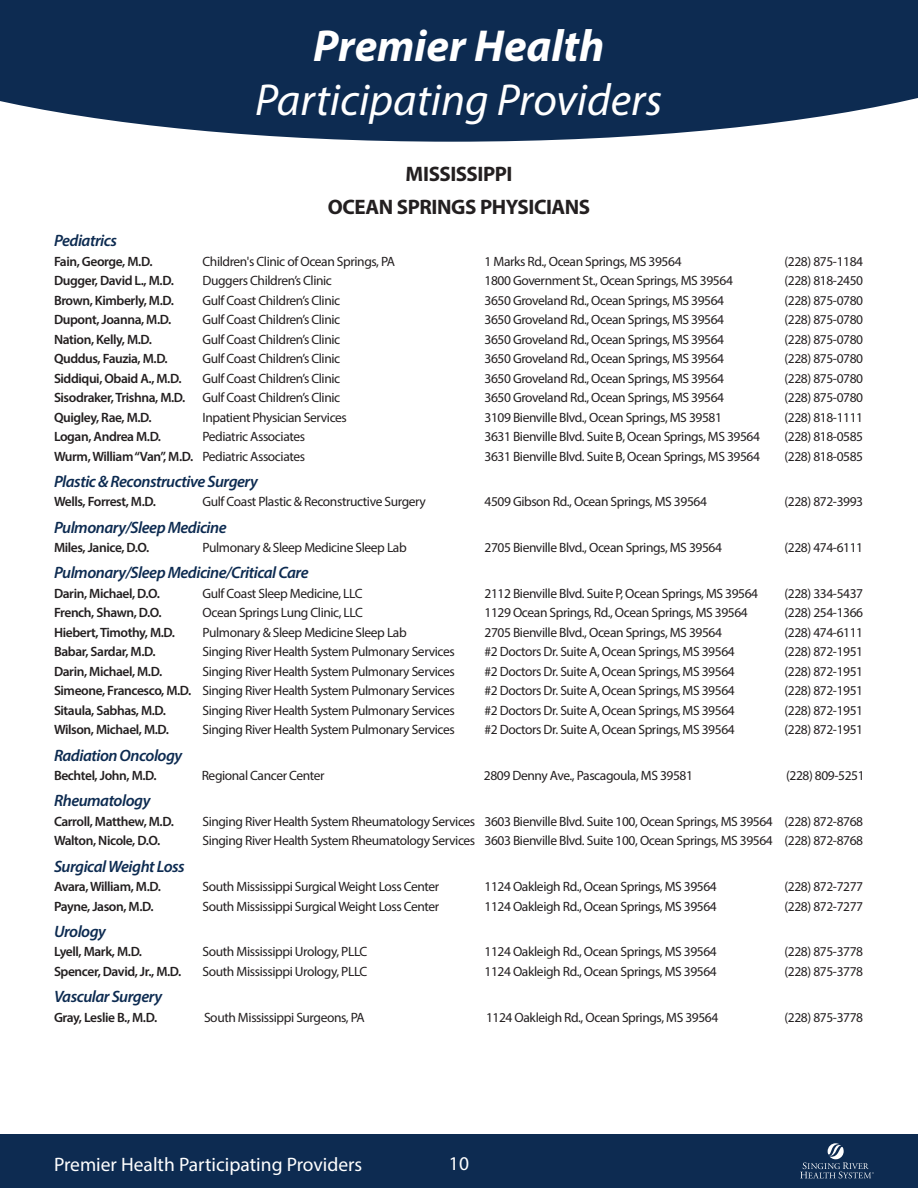
<style>
.page{position:relative;width:918px;height:1188px;background:#fff}
.page>*{position:absolute;margin:0;border:0;box-sizing:border-box;transform-origin:0 0}
.t1{font:italic 45px "Myriad Pro";color:#fff}
.t2{font:italic 700 45px "Myriad Pro";color:#fff}
.t3{font:700 21px "Myriad Pro";letter-spacing:-.02em;color:#231f20}
.t4{font:19.5px "Myriad Pro";color:#fff}
.t5{font:italic 600 16.5px "Myriad Pro";letter-spacing:-.03em;color:#0d2b51}
.t6{font:13.5px "Myriad Pro";letter-spacing:-.03em;color:#231f20}
.t7{font:600 13.5px "Myriad Pro";letter-spacing:-.03em;color:#231f20}
.s1{font-weight:400}
.s2{font-weight:600}
</style>
<div class="page">
<div style="left:0;top:1134px;width:918px;height:54px;background:#0d2b51"></div>
<svg style="left:0;top:0;width:918px;height:142px;background:#233e61"></svg>
<svg style="left:800px;top:1143px;width:74px;height:35px"></svg>
<p class="t2" style="left:313px;top:16px;width:293px">Premier Health</p>
<p class="t1" style="left:255px;top:72px;width:409px">Participating Providers</p>
<p class="t3" style="left:406px;top:160px;width:108px">MISSISSIPPI</p>
<p class="t3" style="left:328px;top:193px;width:264px">OCEAN SPRINGS PHYSICIANS</p>
<p class="t5" style="left:54px;top:230px;width:65px">Pediatrics</p>
<p class="t7" style="left:54px;top:253px;width:100px">Fain, George, M.D.</p>
<p class="t6" style="left:202px;top:253px;width:194px">Children's Clinic of Ocean Springs, PA</p>
<p class="t6" style="left:485px;top:253px;width:199px">1 Marks Rd., Ocean Springs, MS 39564</p>
<p class="t6" style="left:784px;top:253px;width:80px">(228) 875-1184</p>
<p class="t7" style="left:54px;top:272px;width:121px">Dugger, David L., M.D.</p>
<p class="t6" style="left:202px;top:272px;width:131px">Duggers Children’s Clinic</p>
<p class="t6" style="left:485px;top:272px;width:250px">1800 Government St., Ocean Springs, MS 39564</p>
<p class="t6" style="left:784px;top:272px;width:80px">(228) 818-2450</p>
<p class="t7" style="left:54px;top:292px;width:122px">Brown, Kimberly, M.D.</p>
<p class="t6" style="left:202px;top:292px;width:139px">Gulf Coast Children’s Clinic</p>
<p class="t6" style="left:485px;top:292px;width:241px">3650 Groveland Rd., Ocean Springs, MS 39564</p>
<p class="t6" style="left:784px;top:292px;width:80px">(228) 875-0780</p>
<p class="t7" style="left:54px;top:311px;width:119px">Dupont, Joanna, M.D.</p>
<p class="t6" style="left:202px;top:311px;width:139px">Gulf Coast Children’s Clinic</p>
<p class="t6" style="left:485px;top:311px;width:241px">3650 Groveland Rd., Ocean Springs, MS 39564</p>
<p class="t6" style="left:784px;top:311px;width:80px">(228) 875-0780</p>
<p class="t7" style="left:54px;top:331px;width:100px">Nation, Kelly, M.D.</p>
<p class="t6" style="left:202px;top:331px;width:139px">Gulf Coast Children’s Clinic</p>
<p class="t6" style="left:485px;top:331px;width:241px">3650 Groveland Rd., Ocean Springs, MS 39564</p>
<p class="t6" style="left:784px;top:331px;width:80px">(228) 875-0780</p>
<p class="t7" style="left:54px;top:350px;width:115px">Quddus, Fauzia, M.D.</p>
<p class="t6" style="left:202px;top:350px;width:139px">Gulf Coast Children’s Clinic</p>
<p class="t6" style="left:485px;top:350px;width:241px">3650 Groveland Rd., Ocean Springs, MS 39564</p>
<p class="t6" style="left:784px;top:350px;width:80px">(228) 875-0780</p>
<p class="t7" style="left:54px;top:370px;width:129px">Siddiqui, Obaid A., M.D.</p>
<p class="t6" style="left:202px;top:370px;width:139px">Gulf Coast Children’s Clinic</p>
<p class="t6" style="left:485px;top:370px;width:241px">3650 Groveland Rd., Ocean Springs, MS 39564</p>
<p class="t6" style="left:784px;top:370px;width:80px">(228) 875-0780</p>
<p class="t7" style="left:54px;top:389px;width:133px">Sisodraker, Trishna, M.D.</p>
<p class="t6" style="left:202px;top:389px;width:139px">Gulf Coast Children’s Clinic</p>
<p class="t6" style="left:485px;top:389px;width:241px">3650 Groveland Rd., Ocean Springs, MS 39564</p>
<p class="t6" style="left:784px;top:389px;width:80px">(228) 875-0780</p>
<p class="t7" style="left:54px;top:409px;width:99px">Quigley, Rae, M.D.</p>
<p class="t6" style="left:202px;top:409px;width:146px">Inpatient Physician Services</p>
<p class="t6" style="left:485px;top:409px;width:239px">3109 Bienville Blvd., Ocean Springs, MS 39581</p>
<p class="t6" style="left:784px;top:409px;width:80px">(228) 818-1111</p>
<p class="t7" style="left:54px;top:428px;width:109px">Logan, Andrea M.D.</p>
<p class="t6" style="left:202px;top:428px;width:104px">Pediatric Associates</p>
<p class="t6" style="left:485px;top:428px;width:277px">3631 Bienville Blvd. Suite B, Ocean Springs, MS 39564</p>
<p class="t6" style="left:784px;top:428px;width:80px">(228) 818-0585</p>
<p class="t7" style="left:54px;top:448px;width:253px">Wurm, William “Van”, M.D. <span class="s1">Pediatric Associates</span></p>
<p class="t6" style="left:485px;top:448px;width:277px">3631 Bienville Blvd. Suite B, Ocean Springs, MS 39564</p>
<p class="t6" style="left:784px;top:448px;width:80px">(228) 818-0585</p>
<p class="t5" style="left:54px;top:471px;width:205px">Plastic &amp; Reconstructive Surgery</p>
<p class="t7" style="left:54px;top:493px;width:103px">Wells, Forrest, M.D.</p>
<p class="t6" style="left:202px;top:494px;width:225px">Gulf Coast Plastic &amp; Reconstructive Surgery</p>
<p class="t6" style="left:484px;top:494px;width:224px">4509 Gibson Rd., Ocean Springs, MS 39564</p>
<p class="t6" style="left:784px;top:494px;width:80px">(228) 872-3993</p>
<p class="t5" style="left:54px;top:517px;width:174px">Pulmonary/Sleep Medicine</p>
<p class="t7" style="left:54px;top:539px;width:97px">Miles, Janice, D.O.</p>
<p class="t6" style="left:202px;top:539px;width:206px">Pulmonary &amp; Sleep Medicine Sleep Lab</p>
<p class="t6" style="left:485px;top:539px;width:239px">2705 Bienville Blvd., Ocean Springs, MS 39564</p>
<p class="t6" style="left:784px;top:539px;width:80px">(228) 474-6111</p>
<p class="t5" style="left:54px;top:562px;width:256px">Pulmonary/Sleep Medicine/Critical Care</p>
<p class="t7" style="left:54px;top:585px;width:108px">Darin, Michael, D.O.</p>
<p class="t6" style="left:202px;top:585px;width:162px">Gulf Coast Sleep Medicine, LLC</p>
<p class="t6" style="left:485px;top:585px;width:275px">2112 Bienville Blvd. Suite P, Ocean Springs, MS 39564</p>
<p class="t6" style="left:784px;top:585px;width:80px">(228) 334-5437</p>
<p class="t7" style="left:54px;top:604px;width:109px">French, Shawn, D.O.</p>
<p class="t6" style="left:202px;top:605px;width:162px">Ocean Springs Lung Clinic, LLC</p>
<p class="t6" style="left:485px;top:605px;width:265px">1129 Ocean Springs, Rd., Ocean Springs, MS 39564</p>
<p class="t6" style="left:784px;top:605px;width:80px">(228) 254-1366</p>
<p class="t7" style="left:54px;top:624px;width:123px">Hiebert, Timothy, M.D.</p>
<p class="t6" style="left:202px;top:624px;width:206px">Pulmonary &amp; Sleep Medicine Sleep Lab</p>
<p class="t6" style="left:485px;top:624px;width:239px">2705 Bienville Blvd., Ocean Springs, MS 39564</p>
<p class="t6" style="left:784px;top:624px;width:80px">(228) 474-6111</p>
<p class="t7" style="left:54px;top:643px;width:103px">Babar, Sardar, M.D.</p>
<p class="t6" style="left:202px;top:644px;width:254px">Singing River Health System Pulmonary Services</p>
<p class="t6" style="left:485px;top:644px;width:252px">#2 Doctors Dr. Suite A, Ocean Springs, MS 39564</p>
<p class="t6" style="left:784px;top:644px;width:80px">(228) 872-1951</p>
<p class="t7" style="left:54px;top:663px;width:110px">Darin, Michael, M.D.</p>
<p class="t6" style="left:202px;top:663px;width:254px">Singing River Health System Pulmonary Services</p>
<p class="t6" style="left:485px;top:663px;width:252px">#2 Doctors Dr. Suite A, Ocean Springs, MS 39564</p>
<p class="t6" style="left:784px;top:663px;width:80px">(228) 872-1951</p>
<p class="t6" style="left:54px;top:683px;width:402px"><span class="s2">Simeone, Francesco, M.D.</span> Singing River Health System Pulmonary Services</p>
<p class="t6" style="left:485px;top:683px;width:252px">#2 Doctors Dr. Suite A, Ocean Springs, MS 39564</p>
<p class="t6" style="left:784px;top:683px;width:80px">(228) 872-1951</p>
<p class="t7" style="left:54px;top:702px;width:114px">Sitaula, Sabhas, M.D.</p>
<p class="t6" style="left:202px;top:702px;width:254px">Singing River Health System Pulmonary Services</p>
<p class="t6" style="left:485px;top:702px;width:252px">#2 Doctors Dr. Suite A, Ocean Springs, MS 39564</p>
<p class="t6" style="left:784px;top:702px;width:80px">(228) 872-1951</p>
<p class="t7" style="left:54px;top:721px;width:117px">Wilson, Michael, M.D.</p>
<p class="t6" style="left:202px;top:722px;width:254px">Singing River Health System Pulmonary Services</p>
<p class="t6" style="left:485px;top:722px;width:252px">#2 Doctors Dr. Suite A, Ocean Springs, MS 39564</p>
<p class="t6" style="left:784px;top:722px;width:80px">(228) 872-1951</p>
<p class="t5" style="left:54px;top:745px;width:130px">Radiation Oncology</p>
<p class="t7" style="left:54px;top:767px;width:104px">Bechtel, John, M.D.</p>
<p class="t6" style="left:202px;top:767px;width:124px">Regional Cancer Center</p>
<p class="t6" style="left:484px;top:767px;width:211px">2809 Denny Ave., Pascagoula, MS 39581</p>
<p class="t6" style="left:786px;top:767px;width:80px">(228) 809-5251</p>
<p class="t5" style="left:54px;top:790px;width:98px">Rheumatology</p>
<p class="t7" style="left:54px;top:813px;width:121px">Carroll, Matthew, M.D.</p>
<p class="t6" style="left:202px;top:813px;width:662px">Singing River Health System Rheumatology Services 3603 Bienville Blvd. Suite 100, Ocean Springs, MS 39564 (228) 872-8768</p>
<p class="t7" style="left:54px;top:832px;width:108px">Walton, Nicole, D.O.</p>
<p class="t6" style="left:202px;top:833px;width:662px">Singing River Health System Rheumatology Services 3603 Bienville Blvd. Suite 100, Ocean Springs, MS 39564 (228) 872-8768</p>
<p class="t5" style="left:54px;top:856px;width:132px">Surgical Weight Loss</p>
<p class="t7" style="left:54px;top:878px;width:109px">Avara, William, M.D.</p>
<p class="t6" style="left:202px;top:878px;width:238px">South Mississippi Surgical Weight Loss Center</p>
<p class="t6" style="left:485px;top:878px;width:234px">1124 Oakleigh Rd., Ocean Springs, MS 39564</p>
<p class="t6" style="left:784px;top:878px;width:80px">(228) 872-7277</p>
<p class="t7" style="left:54px;top:898px;width:101px">Payne, Jason, M.D.</p>
<p class="t6" style="left:202px;top:898px;width:238px">South Mississippi Surgical Weight Loss Center</p>
<p class="t6" style="left:485px;top:898px;width:234px">1124 Oakleigh Rd., Ocean Springs, MS 39564</p>
<p class="t6" style="left:784px;top:898px;width:80px">(228) 872-7277</p>
<p class="t5" style="left:54px;top:921px;width:54px">Urology</p>
<p class="t7" style="left:54px;top:943px;width:90px">Lyell, Mark, M.D.</p>
<p class="t6" style="left:202px;top:944px;width:166px">South Mississippi Urology, PLLC</p>
<p class="t6" style="left:485px;top:944px;width:234px">1124 Oakleigh Rd., Ocean Springs, MS 39564</p>
<p class="t6" style="left:784px;top:944px;width:80px">(228) 875-3778</p>
<p class="t7" style="left:54px;top:963px;width:129px">Spencer, David, Jr., M.D.</p>
<p class="t6" style="left:202px;top:963px;width:166px">South Mississippi Urology, PLLC</p>
<p class="t6" style="left:485px;top:963px;width:234px">1124 Oakleigh Rd., Ocean Springs, MS 39564</p>
<p class="t6" style="left:784px;top:963px;width:80px">(228) 875-3778</p>
<p class="t5" style="left:54px;top:986px;width:110px">Vascular Surgery</p>
<p class="t7" style="left:54px;top:1009px;width:105px">Gray, Leslie B., M.D.</p>
<p class="t6" style="left:204px;top:1009px;width:162px">South Mississippi Surgeons, PA</p>
<p class="t6" style="left:486px;top:1009px;width:234px">1124 Oakleigh Rd., Ocean Springs, MS 39564</p>
<p class="t6" style="left:784px;top:1009px;width:80px">(228) 875-3778</p>
<h3 class="t4" style="left:54px;top:1152px;width:310px">Premier Health Participating Providers</h3>
<p class="t4" style="left:449px;top:1151px;width:22px">10</p>
</div>
